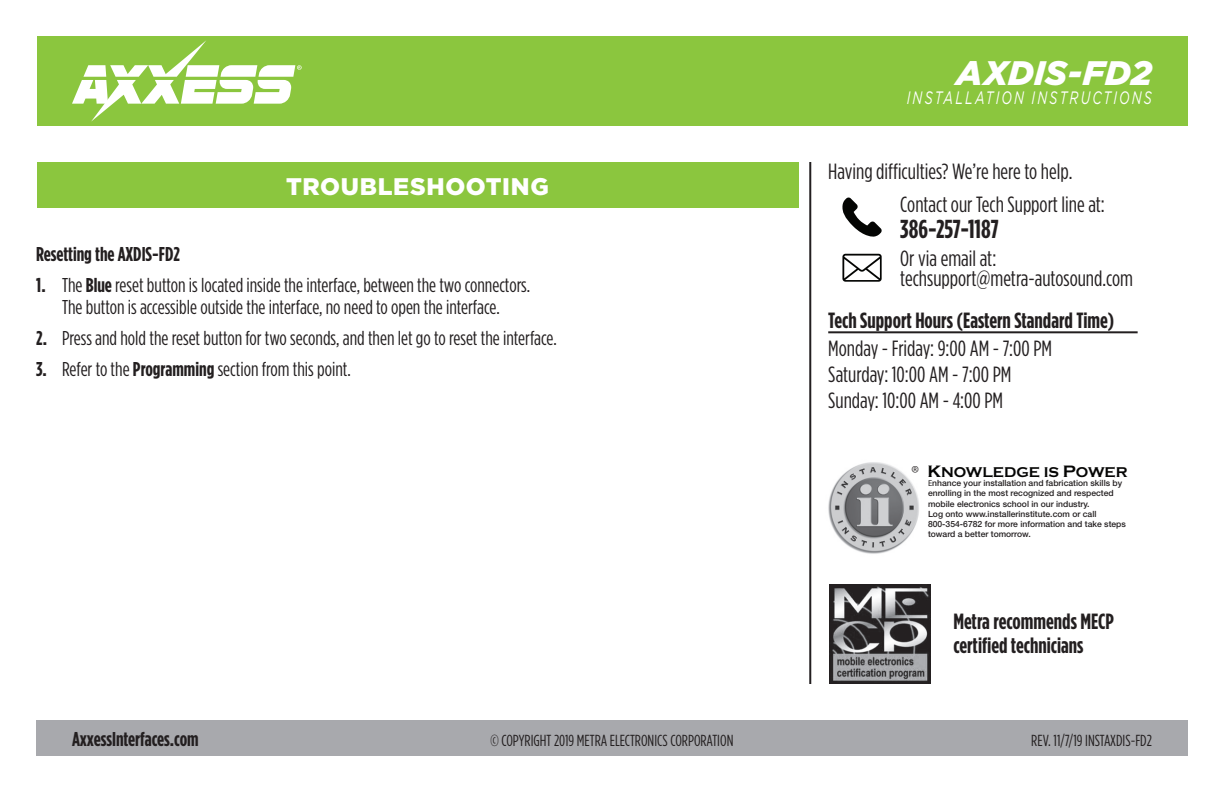
<style>
.page{position:relative;width:1224px;height:792px;background:#fff}
.page>*{position:absolute;margin:0;border:0;box-sizing:border-box;transform-origin:0 0}
.t1{font:italic 900 34px "Gotham";letter-spacing:.005em;color:#fff}
.t2{font:700 26px "Gotham Condensed";color:#231f20}
.t3{font:900 24px "Gotham";letter-spacing:.03em;color:#fff}
.t4{font:22px/26px "Gotham Condensed";color:#231f20}
.t5{font:700 22px/24px "Gotham Condensed";color:#231f20}
.t6{font:20px/22px "Gotham Condensed";color:#231f20;text-align:center}
.t7{font:700 20px "Gotham Condensed";color:#231f20}
.t8{font:italic 18px "Gotham";letter-spacing:.165em;color:#fff;scale:.7 1}
.t9{font:16px "Gotham Condensed";color:#231f20}
.t10{font:700 14.6px "Copperplate Gothic";color:#050504}
.t11{font:14.6px "Myriad";color:#231f20}
.t12{font:500 8.6px/10.2px "Helvetica Neue";color:#231f20}
.s1{font-weight:700}
.s2{font-size:17.2px}
.s3{font-family:"Myriad";font-weight:400}
</style>
<div class="page">
<div style="left:36px;top:720px;width:1152px;height:36px;background:#a8a9ad"></div>
<div style="left:37px;top:36px;width:1150px;height:90px;background:#8bc63e"></div>
<svg style="left:72px;top:40px;width:230px;height:82px"></svg>
<hr style="left:809px;top:162px;width:2px;height:522px;background:#231f20">
<img style="left:828px;top:462px;width:91px;height:92px">
<img style="left:830px;top:584px;width:100px;height:100px">
<hr style="left:828px;top:331px;width:310px;height:2px;background:#231f20">
<svg style="left:842px;top:198px;width:40px;height:39px"></svg>
<svg style="left:842px;top:254px;width:40px;height:28px"></svg>
<div style="left:37px;top:162px;width:761px;height:45px;background:#8bc63e"></div>
<h1 class="t1" style="left:956px;top:53px;width:197px">AXDIS-FD2</h1>
<p class="t3" style="left:286px;top:173px;width:264px">TROUBLESHOOTING</p>
<p class="t7" style="left:36px;top:243px;width:145px">Resetting the AXDIS-FD2</p>
<p class="t6" style="left:36px;top:274px;width:496px"><span class="s1">1.</span> The <span class="s1">Blue</span> reset button is located inside the interface, between the two connectors.<br>The button is accessible outside the interface, no need to open the interface.</p>
<p class="t6" style="left:36px;top:327px;width:522px"><span class="s1">2.</span> Press and hold the reset button for two seconds, and then let go to reset the interface.</p>
<p class="t6" style="left:36px;top:358px;width:316px"><span class="s1">3.</span> Refer to the <span class="s1">Programming</span> section from this point.</p>
<p class="t8" style="left:907px;top:88px;width:352px">INSTALLATION INSTRUCTIONS</p>
<p class="t4" style="left:900px;top:154px;width:206px;line-height:33px;text-indent:-72px">Having difficulties? We’re here to help.<br>Contact our Tech Support line at:</p>
<h2 class="t2" style="left:900px;top:214px;width:100px">386-257-1187</h2>
<p class="t4" style="left:900px;top:248px;width:234px;line-height:20px">Or via email at: techsupport@metra-autosound.com</p>
<p class="t5" style="left:828px;top:307px;width:288px">Tech Support Hours (Eastern Standard Time)</p>
<p class="t4" style="left:828px;top:335px;width:225px">Monday - Friday: 9:00 AM - 7:00 PM<br>Saturday: 10:00 AM - 7:00 PM<br>Sunday: 10:00 AM - 4:00 PM</p>
<p class="t11" style="left:912px;top:464px;width:9px">®</p>
<p class="t10" style="left:927px;top:464px;width:202px"><span class="s2">K</span>NOWLEDGE IS <span class="s2">P</span>OWER</p>
<p class="t12" style="left:928px;top:478px;width:199px"><span class="s3">E</span>nhance your installation and fabrication skills by enrolling in the most recognized and respected mobile electronics school in our industry.<br>Log onto www.installerinstitute.com or call 800-354-6782 for more information and take steps toward a better tomorrow.</p>
<p class="t5" style="left:953px;top:609px;width:162px">Metra recommends MECP certified technicians</p>
<p class="t7" style="left:72px;top:728px;width:128px">AxxessInterfaces.com</p>
<p class="t9" style="left:491px;top:732px;width:244px">© COPYRIGHT 2019 METRA ELECTRONICS CORPORATION</p>
<p class="t9" style="left:1031px;top:732px;width:122px">REV. 11/7/19 INSTAXDIS-FD2</p>
</div>
